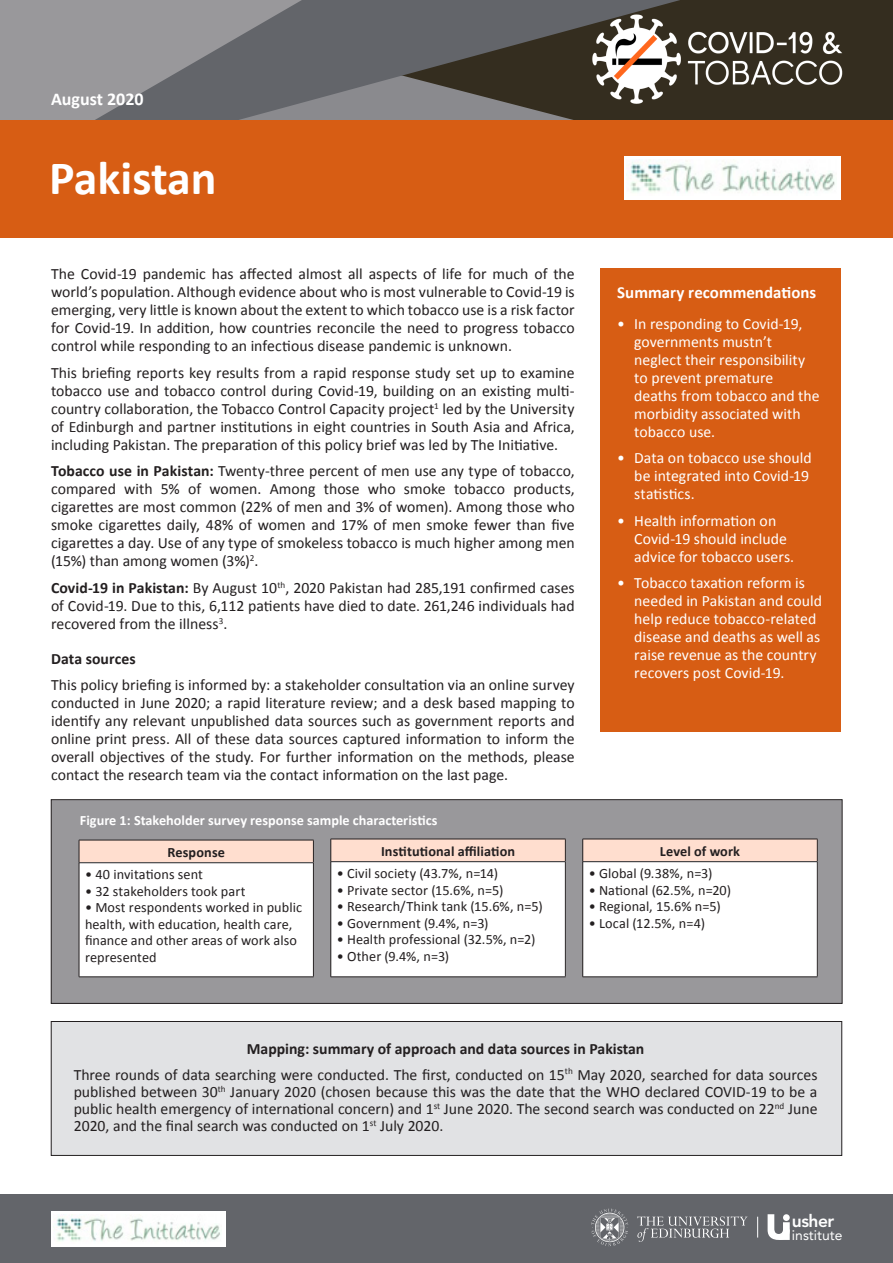
<style>
.page{position:relative;width:893px;height:1263px;background:#fff}
.page>*{position:absolute;margin:0;border:0;box-sizing:border-box;transform-origin:0 0}
.t1{font:700 48px "Calibri";color:#fff}
.t2{font:700 18px "Calibri";color:#fff}
.t3{font:800 17.4px "Avenir";letter-spacing:-.03em;color:#fff}
.t4{font:700 16.8px "Calibri";color:#fff}
.t5{font:15.75px/18px "Calibri";color:#231f20;text-align:justify}
.t6{font:15.75px/18px "Calibri";color:#fff}
.t7{font:700 15.75px "Calibri";color:#231f20}
.t8{font:14.25px/16.5px "Calibri";letter-spacing:.005em;color:#231f20}
.t9{font:700 14.25px "Calibri";color:#fff}
.t10{font:700 14.25px "Calibri";letter-spacing:.01em;color:#231f20}
.t11{font:13.95px "Avenir";color:#fff}
.s1{font-weight:700}
</style>
<div class="page">
<div style="left:0;top:1194px;width:893px;height:69px;background:#63656a"></div>
<svg style="left:768px;top:1214px;width:22px;height:26px"></svg>
<svg style="left:637px;top:1216px;width:110px;height:26px"></svg>
<svg style="left:591px;top:1209px;width:37px;height:37px"></svg>
<svg style="left:757px;top:1217px;width:1px;height:20px"></svg>
<div style="left:51px;top:1211px;width:175px;height:35px;background:#fff"></div>
<img style="left:56px;top:1214px;width:164px;height:28px">
<div style="left:333px;top:0;width:560px;height:195px;background:#342d1f"></div>
<svg style="left:1px;top:0;width:675px;height:120px;background:#727173"></svg>
<img style="left:587px;top:10px;width:256px;height:97px">
<div style="left:0;top:120px;width:893px;height:117px;background:#d75d14"></div>
<div style="left:51px;top:800px;width:791px;height:203px;background:#99989b"></div>
<div style="left:51px;top:799px;width:791px;height:204px;border:1px solid #231f20"></div>
<div style="left:79px;top:840px;width:234px;height:23px;background:#ffdecf"></div>
<div style="left:79px;top:863px;width:234px;height:114px;background:#fff"></div>
<hr style="left:79px;top:840px;width:235px;height:1px;background:#231f20">
<svg style="left:79px;top:840px;width:1px;height:22px"></svg>
<svg style="left:313px;top:840px;width:1px;height:22px"></svg>
<hr style="left:79px;top:862px;width:235px;height:1px;background:#231f20">
<hr style="left:79px;top:863px;width:1px;height:114px;background:#231f20">
<hr style="left:313px;top:863px;width:1px;height:114px;background:#231f20">
<hr style="left:79px;top:976px;width:235px;height:1px;background:#231f20">
<div style="left:331px;top:839px;width:234px;height:23px;background:#ffdecf"></div>
<div style="left:331px;top:862px;width:234px;height:115px;background:#fff"></div>
<hr style="left:331px;top:839px;width:235px;height:1px;background:#231f20">
<svg style="left:331px;top:839px;width:1px;height:22px"></svg>
<svg style="left:565px;top:839px;width:1px;height:22px"></svg>
<hr style="left:331px;top:861px;width:235px;height:1px;background:#231f20">
<hr style="left:331px;top:862px;width:1px;height:115px;background:#231f20">
<hr style="left:565px;top:862px;width:1px;height:115px;background:#231f20">
<hr style="left:331px;top:976px;width:235px;height:1px;background:#231f20">
<div style="left:583px;top:839px;width:234px;height:23px;background:#ffdecf"></div>
<div style="left:583px;top:862px;width:234px;height:115px;background:#fff"></div>
<hr style="left:583px;top:839px;width:234px;height:1px;background:#231f20">
<svg style="left:582px;top:839px;width:1px;height:22px"></svg>
<svg style="left:817px;top:839px;width:1px;height:22px"></svg>
<hr style="left:583px;top:861px;width:234px;height:1px;background:#231f20">
<hr style="left:582px;top:862px;width:1px;height:115px;background:#231f20">
<hr style="left:817px;top:862px;width:1px;height:115px;background:#231f20">
<hr style="left:583px;top:976px;width:234px;height:1px;background:#231f20">
<div style="left:51px;top:1021px;width:791px;height:134px;background:#e1e2e4"></div>
<div style="left:51px;top:1021px;width:791px;height:134px;border:1px solid #231f20"></div>
<div style="left:600px;top:268px;width:241px;height:463px;background:#d75d14"></div>
<div style="left:624px;top:156px;width:217px;height:44px;background:#fff"></div>
<img style="left:627px;top:161px;width:208px;height:32px">
<hr style="left:0;top:0;width:1px;height:120px;background:#99989b">
<hr style="left:302px;top:0;width:378px;height:1px;background:#63656a">
<p class="t2" style="left:51px;top:86px;width:94px">August 2020</p>
<p class="t1" style="left:49px;top:144px;width:169px">Pakistan</p>
<p class="t5" style="left:51px;top:265px;width:525px">The Covid-19 pandemic has affected almost all aspects of life for much of the world’s population. Although evidence about who is most vulnerable to Covid-19 is emerging, very little is known about the extent to which tobacco use is a risk factor for Covid-19. In addition, how countries reconcile the need to progress tobacco control while responding to an infectious disease pandemic is unknown.</p>
<p class="t5" style="left:51px;top:363px;width:525px">This briefing reports key results from a rapid response study set up to examine tobacco use and tobacco control during Covid-19, building on an existing multi&shy;country collaboration, the Tobacco Control Capacity project<sup>1</sup> led by the University of Edinburgh and partner institutions in eight countries in South Asia and Africa, including Pakistan. The preparation of this policy brief was led by The Initiative.</p>
<p class="t5" style="left:51px;top:462px;width:525px"><span class="s1">Tobacco use in Pakistan:</span> Twenty-three percent of men use any type of tobacco, compared with 5% of women. Among those who smoke tobacco products, cigarettes are most common (22% of men and 3% of women). Among those who smoke cigarettes daily, 48% of women and 17% of men smoke fewer than five cigarettes a day. Use of any type of smokeless tobacco is much higher among men (15%) than among women (3%)<sup>2</sup>.</p>
<p class="t5" style="left:51px;top:578px;width:525px"><span class="s1">Covid-19 in Pakistan:</span> By August 10<sup>th</sup>, 2020 Pakistan had 285,191 confirmed cases of Covid-19. Due to this, 6,112 patients have died to date. 261,246 individuals had recovered from the illness<sup>3</sup>.</p>
<p class="t7" style="left:51px;top:647px;width:86px">Data sources</p>
<p class="t5" style="left:51px;top:676px;width:525px">This policy briefing is informed by: a stakeholder consultation via an online survey conducted in June 2020; a rapid literature review; and a desk based mapping to identify any relevant unpublished data sources such as government reports and online print press. All of these data sources captured information to inform the overall objectives of the study. For further information on the methods, please contact the research team via the contact information on the last page.</p>
<p class="t9" style="left:80px;top:810px;width:359px">Figure 1: Stakeholder survey response sample characteristics</p>
<p class="t10" style="left:167px;top:842px;width:59px">Response</p>
<p class="t8" style="left:85px;top:866px;width:119px">• 40 invitations sent</p>
<p class="t8" style="left:85px;top:882px;width:162px">• 32 stakeholders took part</p>
<p class="t8" style="left:85px;top:899px;width:219px">• Most respondents worked in public health, with education, health care, finance and other areas of work also represented</p>
<p class="t10" style="left:381px;top:841px;width:136px">Institutional affiliation</p>
<p class="t8" style="left:337px;top:865px;width:163px">• Civil society (43.7%, n=14)</p>
<p class="t8" style="left:337px;top:881px;width:168px">• Private sector (15.6%, n=5)</p>
<p class="t8" style="left:337px;top:898px;width:207px">• Research/Think tank (15.6%, n=5)</p>
<p class="t8" style="left:337px;top:914px;width:153px">• Government (9.4%, n=3)</p>
<p class="t8" style="left:337px;top:931px;width:200px">• Health professional (32.5%, n=2)</p>
<p class="t8" style="left:337px;top:947px;width:114px">• Other (9.4%, n=3)</p>
<p class="t4" style="left:617px;top:280px;width:200px">Summary recommendations</p>
<p class="t6" style="left:634px;top:314px;width:187px;text-indent:-17px">• In responding to Covid-19, governments mustn’t neglect their responsibility to prevent premature deaths from tobacco and the morbidity associated with tobacco use.</p>
<p class="t6" style="left:634px;top:448px;width:179px;text-indent:-17px">• Data on tobacco use should be integrated into Covid-19 statistics.</p>
<p class="t6" style="left:634px;top:511px;width:161px;text-indent:-17px">• Health information on<br>Covid-19 should include advice for tobacco users.</p>
<p class="t6" style="left:634px;top:573px;width:189px;text-indent:-17px">• Tobacco taxation reform is needed in Pakistan and could help reduce tobacco-related disease and deaths as well as raise revenue as the country recovers post Covid-19.</p>
<p class="t10" style="left:660px;top:841px;width:82px">Level of work</p>
<p class="t8" style="left:589px;top:865px;width:125px">• Global (9.38%, n=3)</p>
<p class="t8" style="left:589px;top:881px;width:144px">• National (62.5%, n=20)</p>
<p class="t8" style="left:589px;top:898px;width:133px">• Regional, 15.6% n=5)</p>
<p class="t8" style="left:589px;top:914px;width:118px">• Local (12.5%, n=4)</p>
<p class="t7" style="left:247px;top:1037px;width:399px">Mapping: summary of approach and data sources in Pakistan</p>
<p class="t5" style="left:74px;top:1065px;width:745px;line-height:17.2px">Three rounds of data searching were conducted. The first, conducted on 15<sup>th</sup> May 2020, searched for data sources published between 30<sup>th</sup> January 2020 (chosen because this was the date that the WHO declared COVID-19 to be a public health emergency of international concern) and 1<sup>st</sup> June 2020. The second search was conducted on 22<sup>nd</sup> June 2020, and the final search was conducted on 1<sup>st</sup> July 2020.</p>
<p class="t3" style="left:792px;top:1208px;width:44px">usher</p>
<p class="t11" style="left:792px;top:1224px;width:52px">institute</p>
</div>
